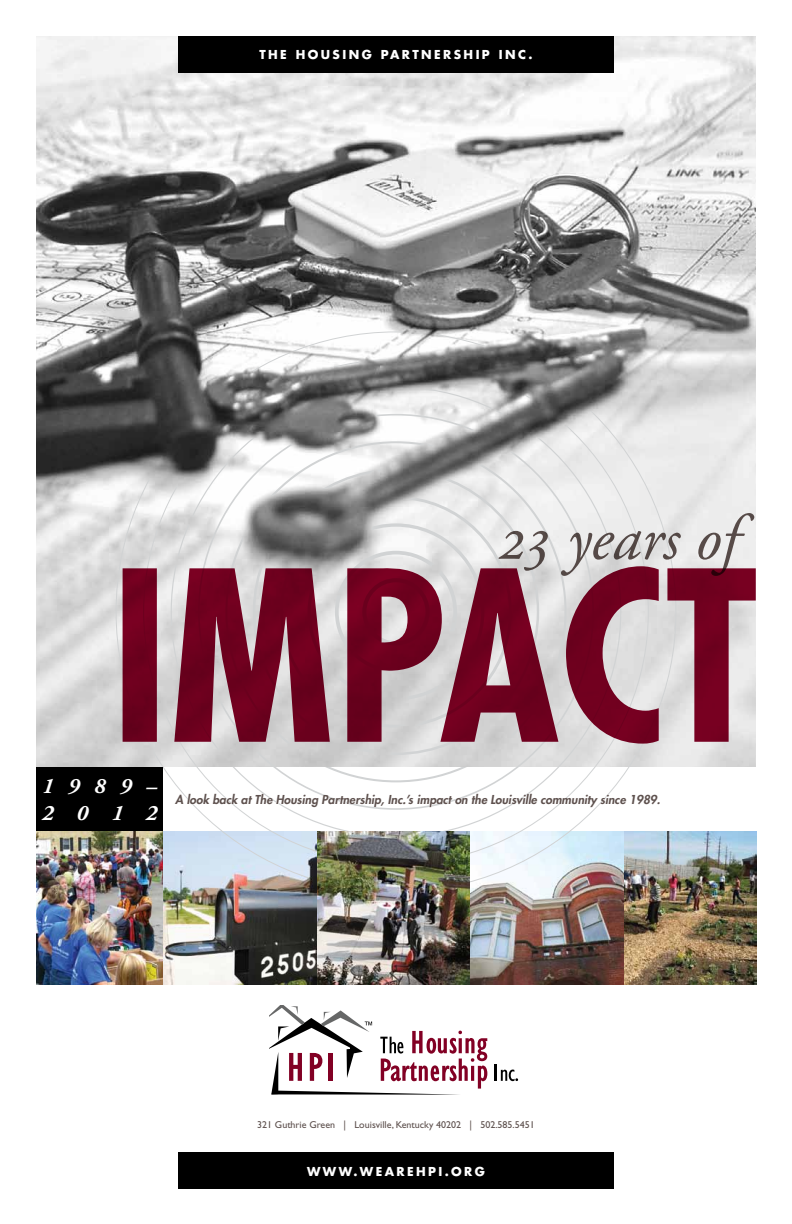
<style>
.page{position:relative;width:792px;height:1224px;background:#fff}
.page>*{position:absolute;margin:0;border:0;box-sizing:border-box;transform-origin:0 0}
.t1{font:italic 700 22px/26.4px "Adobe Garamond Pro";letter-spacing:.86em;color:#fff}
.t2{font:italic 800 12px "Futura Std";color:#5e514e}
.t3{font:700 12px "Futura Std";letter-spacing:.2em;color:#fff}
.t4{font:10px "Gill Sans Std";color:#5e514e}
</style>
<div class="page">
<img style="left:36px;top:36px;width:720px;height:731px">
<img style="left:36px;top:831px;width:720px;height:153px">
<svg style="left:494px;top:1064px;width:24px;height:17px"></svg>
<svg style="left:270px;top:1005px;width:217px;height:90px"></svg>
<div style="left:36px;top:767px;width:127px;height:64px;background:#000"></div>
<div style="left:178px;top:36px;width:436px;height:37px;background:#000"></div>
<svg style="left:123px;top:565px;width:633px;height:179px;background:#9e6172"></svg>
<svg style="left:498px;top:513px;width:256px;height:63px;background:#cbc2c4"></svg>
<div style="left:178px;top:1152px;width:436px;height:37px;background:#000"></div>
<p class="t3" style="left:260px;top:47px;width:275px">THE HOUSING PARTNERSHIP INC.</p>
<h1 class="t1" style="left:42px;top:774px;width:117px">1989–<br>2012</h1>
<p class="t2" style="left:175px;top:792px;width:487px">A look back at The Housing Partnership, Inc.’s impact on the Louisville community since 1989.</p>
<p class="t4" style="left:257px;top:1119px;width:279px">321 Guthrie Green | Louisville, Kentucky 40202 | 502.585.5451</p>
<p class="t3" style="left:307px;top:1163px;width:179px">WWW.WEAREHPI.ORG</p>
</div>
